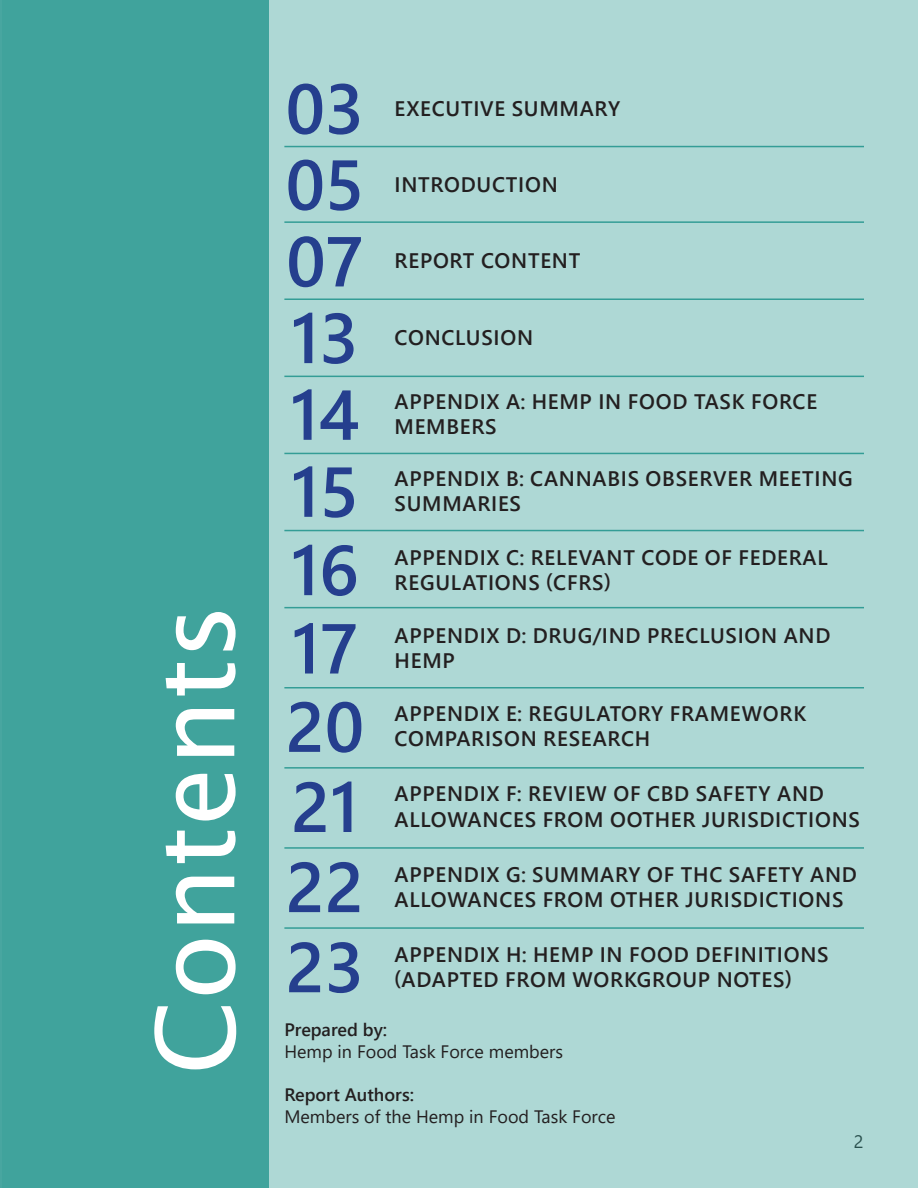
<style>
.page{position:relative;width:918px;height:1188px;background:#fff}
.page>*{position:absolute;margin:0;border:0;box-sizing:border-box;transform-origin:0 0}
.t1{font:108px "Lucida Sans";color:#fff}
.t2{font:600 70.5px "Segoe UI";color:#253f8e}
.t3{font:600 21px/25.2px "Segoe UI";letter-spacing:.035em;color:#231f20}
.t4{font:18px "Segoe UI";color:#231f20}
.t5{font:600 18px "Segoe UI";color:#231f20}
</style>
<div class="page">
<div style="left:2px;top:0;width:916px;height:1188px;background:#aed8d5"></div>
<div style="left:1px;top:0;width:268px;height:1188px;background:#40a39c"></div>
<hr style="left:284px;top:146px;width:580px;height:1px;background:#349d96">
<hr style="left:284px;top:221px;width:580px;height:2px;background:#349d96">
<hr style="left:284px;top:298px;width:580px;height:2px;background:#349d96">
<hr style="left:284px;top:376px;width:580px;height:1px;background:#349d96">
<hr style="left:284px;top:453px;width:580px;height:1px;background:#349d96">
<hr style="left:284px;top:530px;width:580px;height:1px;background:#349d96">
<hr style="left:284px;top:607px;width:580px;height:1px;background:#349d96">
<hr style="left:284px;top:687px;width:580px;height:1px;background:#349d96">
<hr style="left:284px;top:767px;width:580px;height:2px;background:#349d96">
<hr style="left:284px;top:847px;width:580px;height:2px;background:#349d96">
<hr style="left:284px;top:927px;width:580px;height:2px;background:#349d96">
<p class="t1" style="left:134px;top:1075px;width:473px;rotate:-90deg">Contents</p>
<p class="t2" style="left:286px;top:42px;width:80px">03</p>
<p class="t2" style="left:286px;top:118px;width:80px">05</p>
<p class="t2" style="left:286px;top:195px;width:78px">07</p>
<p class="t2" style="left:291px;top:272px;width:69px">13</p>
<p class="t2" style="left:290px;top:348px;width:70px">14</p>
<p class="t2" style="left:291px;top:425px;width:69px">15</p>
<p class="t2" style="left:291px;top:504px;width:69px">16</p>
<p class="t2" style="left:292px;top:582px;width:68px">17</p>
<p class="t2" style="left:286px;top:660px;width:80px">20</p>
<p class="t2" style="left:291px;top:740px;width:69px">21</p>
<p class="t2" style="left:286px;top:821px;width:80px">22</p>
<p class="t2" style="left:286px;top:901px;width:80px">23</p>
<p class="t3" style="left:395px;top:94px;width:227px">EXECUTIVE SUMMARY</p>
<p class="t3" style="left:395px;top:170px;width:165px">INTRODUCTION</p>
<p class="t3" style="left:395px;top:247px;width:187px">REPORT CONTENT</p>
<p class="t3" style="left:395px;top:323px;width:140px">CONCLUSION</p>
<p class="t3" style="left:395px;top:387px;width:424px">APPENDIX A: HEMP IN FOOD TASK FORCE<br>MEMBERS</p>
<p class="t3" style="left:395px;top:464px;width:460px">APPENDIX B: CANNABIS OBSERVER MEETING<br>SUMMARIES</p>
<p class="t3" style="left:395px;top:543px;width:435px">APPENDIX C: RELEVANT CODE OF FEDERAL<br>REGULATIONS (CFRS)</p>
<p class="t3" style="left:395px;top:621px;width:437px">APPENDIX D: DRUG/IND PRECLUSION AND<br>HEMP</p>
<p class="t3" style="left:395px;top:700px;width:413px">APPENDIX E: REGULATORY FRAMEWORK<br>COMPARISON RESEARCH</p>
<p class="t3" style="left:395px;top:780px;width:467px">APPENDIX F: REVIEW OF CBD SAFETY AND<br>ALLOWANCES FROM OOTHER JURISDICTIONS</p>
<p class="t3" style="left:395px;top:860px;width:464px">APPENDIX G: SUMMARY OF THC SAFETY AND<br>ALLOWANCES FROM OTHER JURISDICTIONS</p>
<p class="t3" style="left:394px;top:940px;width:436px">APPENDIX H: HEMP IN FOOD DEFINITIONS (ADAPTED FROM WORKGROUP NOTES)</p>
<p class="t5" style="left:284px;top:1013px;width:104px">Prepared by:</p>
<p class="t4" style="left:284px;top:1034px;width:280px">Hemp in Food Task Force members</p>
<p class="t5" style="left:284px;top:1078px;width:131px">Report Authors:</p>
<p class="t4" style="left:284px;top:1099px;width:333px">Members of the Hemp in Food Task Force</p>
<p class="t4" style="left:854px;top:1124px;width:11px">2</p>
</div>
